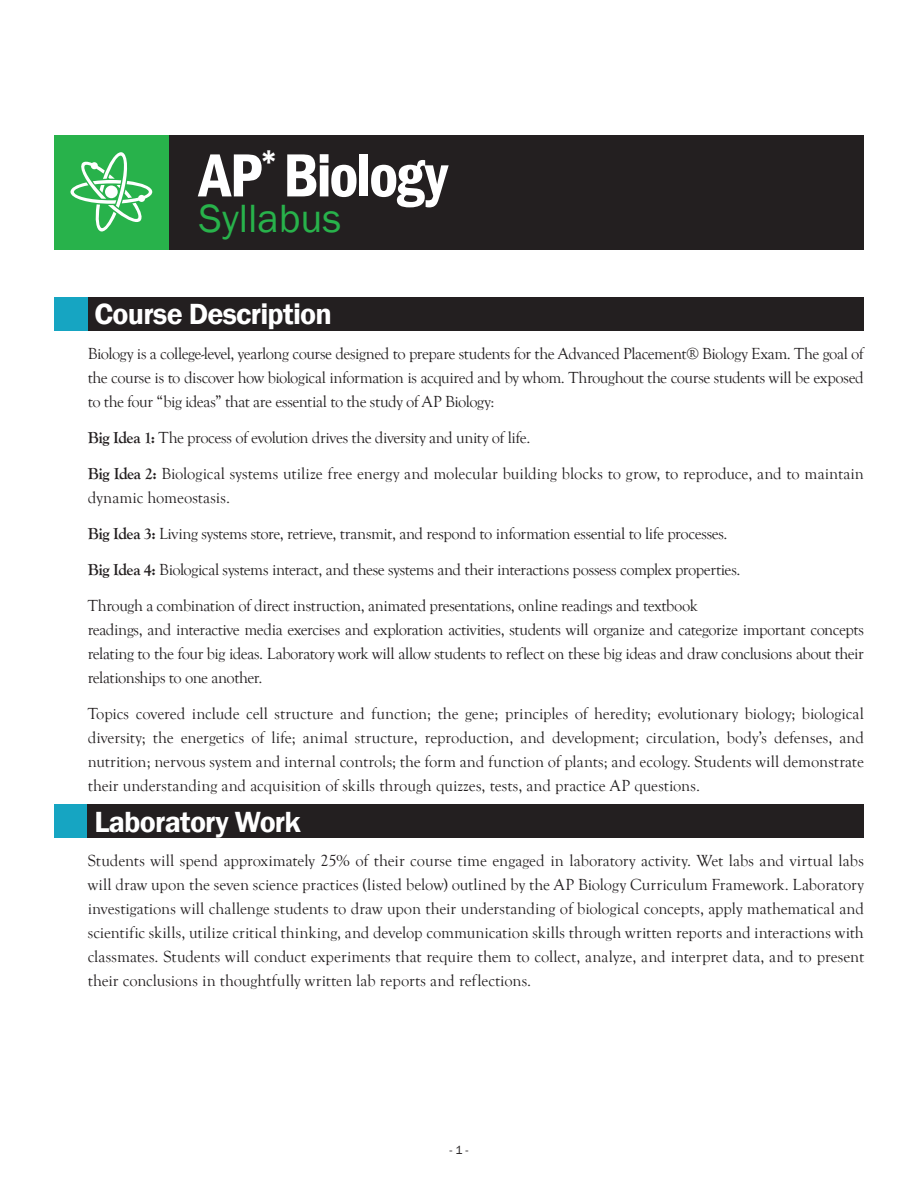
<style>
.page{position:relative;width:918px;height:1188px;background:#fff}
.page>*{position:absolute;margin:0;border:0;box-sizing:border-box;transform-origin:0 0}
.t1{font:600 condensed 63px "Franklin Gothic";letter-spacing:-.035em;color:#fff}
.t2{font:40.5px "Franklin Gothic";color:#28b24b}
.t3{font:600 30px "Franklin Gothic";letter-spacing:-.025em;color:#fff}
.t4{font:16.5px/24px "Goudy Old Style T";letter-spacing:-.015em;color:#231f20;text-align:justify}
.t5{font:12px "Franklin Gothic";color:#231f20}
.s1{font-family:"Goudy Old Style"}
.s2{font-weight:700}
</style>
<div class="page">
<div style="left:169px;top:135px;width:695px;height:115px;background:#231f20"></div>
<div style="left:54px;top:135px;width:115px;height:115px;background:#28b24b"></div>
<svg style="left:70px;top:152px;width:82px;height:80px"></svg>
<div style="left:88px;top:297px;width:776px;height:34px;background:#231f20"></div>
<div style="left:54px;top:297px;width:34px;height:34px;background:#16a5c2"></div>
<div style="left:54px;top:804px;width:34px;height:34px;background:#16a5c2"></div>
<div style="left:88px;top:804px;width:776px;height:34px;background:#231f20"></div>
<h1 class="t1" style="left:199px;top:133px;width:250px">AP<sup>*</sup> Biology</h1>
<h2 class="t2" style="left:199px;top:194px;width:144px">Syllabus</h2>
<h3 class="t3" style="left:94px;top:296px;width:239px">Course Description</h3>
<p class="t4" style="left:88px;top:342px;width:778px">Biology is a college-level, yearlong course designed to prepare students for the Advanced Placement® Biology Exam. The goal of the course is to discover how biological information is acquired and by whom. Throughout the course students will be exposed to the four “big ideas” that are essential to <span class="s1">the</span> study of AP Biology:</p>
<p class="t4" style="left:88px;top:420px;width:778px;line-height:36px"><span class="s2">Big Idea 1:</span> The process of evolution drives the diversity and unity of life.<br><span class="s2">Big Idea 2:</span> Biological systems utilize free energy and molecular building blocks to grow, to reproduce, and to maintain</p>
<p class="t4" style="left:88px;top:480px;width:654px;line-height:36px;text-align:left">dynamic homeostasis.<br><span class="s2">Big Idea 3:</span> Living systems store, retrieve, transmit, and respond to information essential to life processes.<br><span class="s2">Big Idea 4:</span> Biological systems interact, and these systems and their interactions possess complex properties.<br>Through a combination of direct instruction, animated presentations, online readings and textbook</p>
<p class="t4" style="left:88px;top:618px;width:778px">readings, and interactive media exercises and exploration activities, students will organize and categorize important concepts relating to the four big ideas. Laboratory work will allow students to reflect on these big ideas and draw conclusions about their relationships to one another.</p>
<p class="t4" style="left:88px;top:702px;width:778px">Topics covered include cell structure and function; the gene; principles of heredity; evolutionary biology; biological diversity; the energetics of life; animal structure, reproduction, and development; circulation, body’s defenses, and nutrition; nervous system and internal controls; the form and function of plants; and ecology. Students will demonstrate their understanding and acquisition of skills through quizzes, tests, and practice AP questions.</p>
<h3 class="t3" style="left:94px;top:803px;width:239px">Course Description</h3>
<h3 class="t3" style="left:94px;top:803px;width:208px">Laboratory Work</h3>
<p class="t4" style="left:88px;top:849px;width:778px">Students will spend approximately 25% of their course time engaged in laboratory activity. Wet labs and virtual labs will draw upon the seven science practices (listed below) outlined by the AP Biology Curriculum Framework. Laboratory investigations will challenge students to draw upon their understanding of biological concepts, apply mathematical and scientific skills, utilize critical thinking, and develop communication skills through written reports and interactions with classmates. Students will conduct experiments that require them to collect, analyze, and interpret data, and to present their conclusions in thoughtfully written lab reports and reflections.</p>
<p class="t5" style="left:449px;top:1143px;width:21px">- 1 -</p>
</div>
